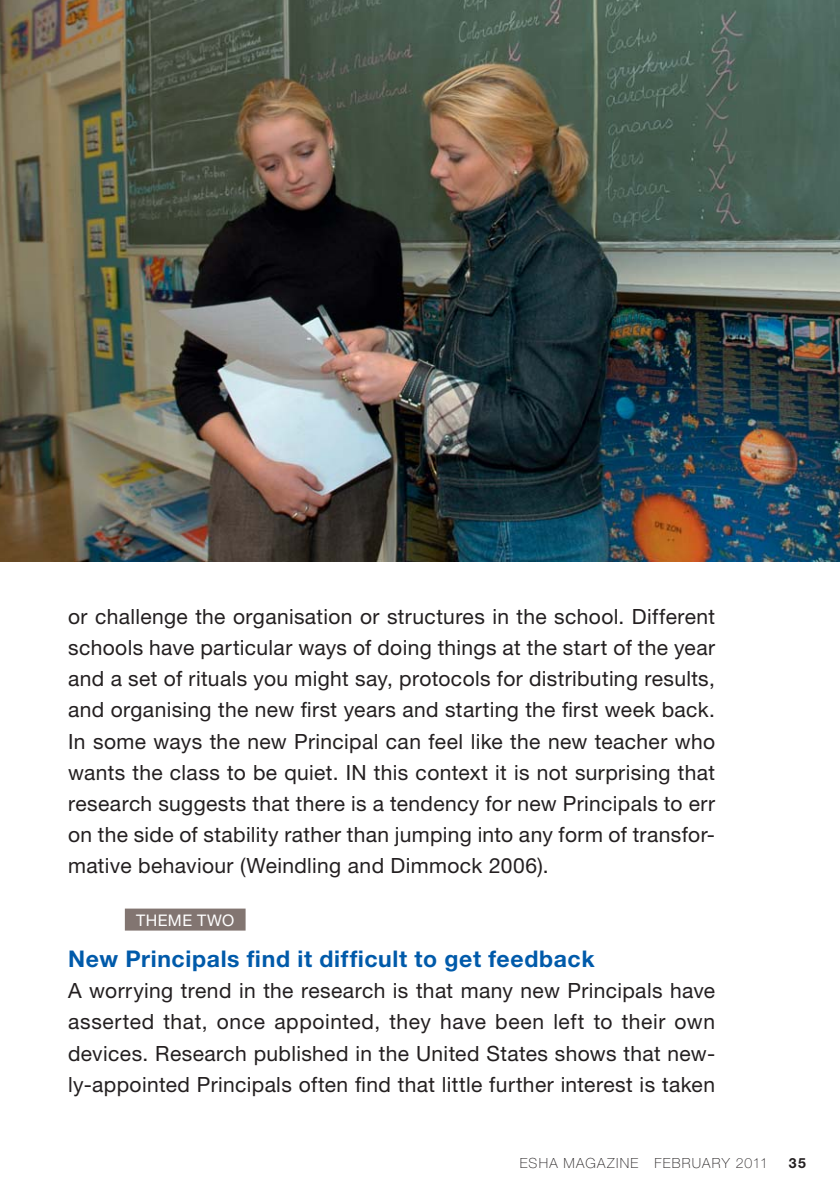
<style>
.page{position:relative;width:840px;height:1191px;background:#fff}
.page>*{position:absolute;margin:0;border:0;box-sizing:border-box;transform-origin:0 0}
.t1{font:700 23px "Helvetica Neue";letter-spacing:.03em;color:#005aaa}
.t2{font:21px/31.2px "Helvetica Neue";letter-spacing:.015em;color:#231f20;text-align:justify}
.t3{font:16px "Helvetica Neue";letter-spacing:.03em;color:#fff}
.t4{font:100 14px "Helvetica Neue";letter-spacing:.09em;color:#231f20}
.t5{font:700 14px "Helvetica Neue";color:#231f20}
</style>
<div class="page">
<div style="left:125px;top:908px;width:120px;height:22px;background:#827571"></div>
<img style="left:0;top:0;width:839px;height:561px">
<p class="t2" style="left:68px;top:603px;width:648px">or challenge the organisation or structures in the school. Different schools have particular ways of doing things at the start of the year and a set of rituals you might say, protocols for distributing results, and organising the new first years and starting the first week back.<br>In some ways the new Principal can feel like the new teacher who wants the class to be quiet. IN this context it is not surprising that research suggests that there is a tendency for new Principals to err on the side of stability rather than jumping into any form of transfor&shy;mative behaviour (Weindling and Dimmock 2006).</p>
<p class="t3" style="left:136px;top:914px;width:100px">THEME TWO</p>
<p class="t1" style="left:68px;top:950px;width:527px">New Principals find it difficult to get feedback</p>
<p class="t2" style="left:68px;top:977px;width:648px">A worrying trend in the research is that many new Principals have asserted that, once appointed, they have been left to their own devices. Research published in the United States shows that new&shy;ly-appointed Principals often find that little further interest is taken</p>
<p class="t4" style="left:519px;top:1157px;width:249px">ESHA MAGAZINE FEBRUARY 2011</p>
<p class="t5" style="left:788px;top:1157px;width:19px">35</p>
</div>
